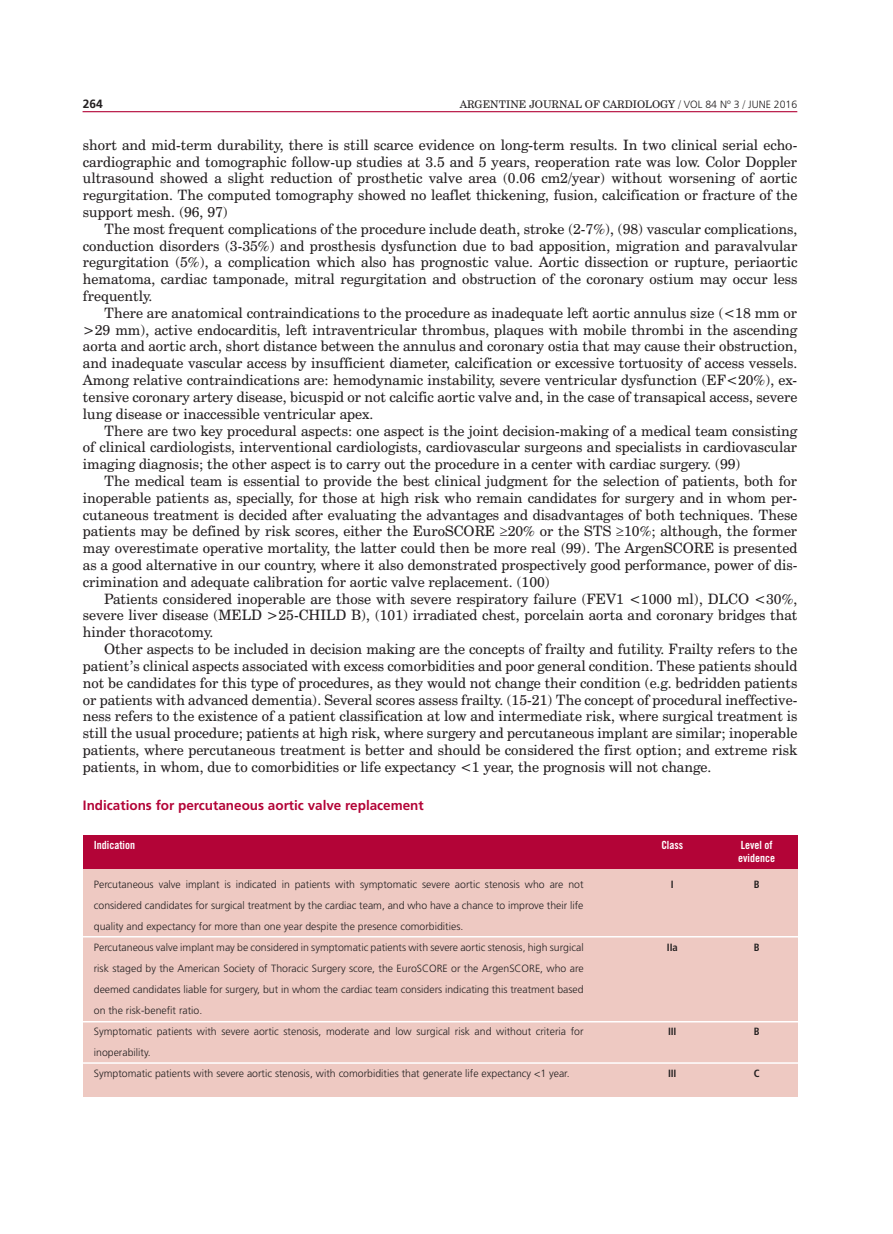
<style>
.page{position:relative;width:893px;height:1234px;background:#fff}
.page>*{position:absolute;margin:0;border:0;box-sizing:border-box;transform-origin:0 0}
.t1{font:14.25px/16.8px "Century Schoolbook BT";color:#231f20;text-align:justify}
.t2{font:700 13.5px "Frutiger LT Std";color:#b30437}
.t3{font:700 12px "Frutiger LT Std";color:#231f20}
.t4{font:11.25px/13.5px "Trade Gothic LT Std Bd Cn 20";color:#fff}
.t5{font:300 10.5px/21px "Frutiger LT Std";color:#231f20}
.t6{font:10.5px "Century Schoolbook BT";color:#231f20}
.t7{font:700 condensed 10.5px "Frutiger LT Std";letter-spacing:-.02em;color:#231f20}
.s1{font-family:"Frutiger LT Std";font-weight:300}
</style>
<div class="page">
<hr style="left:83px;top:111px;width:714px;height:1px;background:#b30437">
<div style="left:83px;top:868px;width:714px;height:228px;background:#eec9c2"></div>
<div style="left:83px;top:834px;width:714px;height:34px;background:#b30437"></div>
<hr style="left:77px;top:935px;width:733px;height:2px;background:#fff">
<hr style="left:77px;top:1020px;width:733px;height:2px;background:#fff">
<hr style="left:77px;top:1061px;width:733px;height:2px;background:#fff">
<p class="t3" style="left:83px;top:97px;width:22px">264</p>
<p class="t6" style="left:460px;top:98px;width:339px">ARGENTINE JOURNAL OF CARDIOLOGY / <span class="s1">VOL 84 Nº 3</span> / <span class="s1">JUNE 2016</span></p>
<p class="t1" style="left:83px;top:136px;width:716px">short and mid-term durability, there is still scarce evidence on long-term results. In two clinical serial echo&shy;cardiographic and tomographic follow-up studies at 3.5 and 5 years, reoperation rate was low. Color Doppler ultrasound showed a slight reduction of prosthetic valve area (0.06 cm2/year) without worsening of aortic regurgitation. The computed tomography showed no leaflet thickening, fusion, calcification or fracture of the support mesh. (96, 97)</p>
<p class="t1" style="left:83px;top:220px;width:716px;text-indent:21px">The most frequent complications of the procedure include death, stroke (2-7%), (98) vascular complications, conduction disorders (3-35%) and prosthesis dysfunction due to bad apposition, migration and paravalvular regurgitation (5%), a complication which also has prognostic value. Aortic dissection or rupture, periaortic hematoma, cardiac tamponade, mitral regurgitation and obstruction of the coronary ostium may occur less frequently.</p>
<p class="t1" style="left:83px;top:304px;width:716px;text-indent:21px">There are anatomical contraindications to the procedure as inadequate left aortic annulus size (&lt;18 mm or &gt;29 mm), active endocarditis, left intraventricular thrombus, plaques with mobile thrombi in the ascending aorta and aortic arch, short distance between the annulus and coronary ostia that may cause their obstruction, and inadequate vascular access by insufficient diameter, calcification or excessive tortuosity of access vessels.<br>Among relative contraindications are: hemodynamic instability, severe ventricular dysfunction (EF&lt;20%), ex&shy;tensive coronary artery disease, bicuspid or not calcific aortic valve and, in the case of transapical access, severe lung disease or inaccessible ventricular apex.</p>
<p class="t1" style="left:83px;top:422px;width:716px;text-indent:21px">There are two key procedural aspects: one aspect is the joint decision-making of a medical team consisting of clinical cardiologists, interventional cardiologists, cardiovascular surgeons and specialists in cardiovascular imaging diagnosis; the other aspect is to carry out the procedure in a center with cardiac surgery. (99)</p>
<p class="t1" style="left:83px;top:472px;width:716px;text-indent:21px">The medical team is essential to provide the best clinical judgment for the selection of patients, both for inoperable patients as, specially, for those at high risk who remain candidates for surgery and in whom per&shy;cutaneous treatment is decided after evaluating the advantages and disadvantages of both techniques. These patients may be defined by risk scores, either the EuroSCORE ≥20% or the STS ≥10%; although, the former may overestimate operative mortality, the latter could then be more real (99). The ArgenSCORE is presented as a good alternative in our country, where it also demonstrated prospectively good performance, power of dis&shy;crimination and adequate calibration for aortic valve replacement. (100)</p>
<p class="t1" style="left:83px;top:590px;width:716px;text-indent:21px">Patients considered inoperable are those with severe respiratory failure (FEV1 &lt;1000 ml), DLCO &lt;30%, severe liver disease (MELD &gt;25-CHILD B), (101) irradiated chest, porcelain aorta and coronary bridges that hinder thoracotomy.</p>
<p class="t1" style="left:83px;top:640px;width:716px;text-indent:21px">Other aspects to be included in decision making are the concepts of frailty and futility. Frailty refers to the patient’s clinical aspects associated with excess comorbidities and poor general condition. These patients should not be candidates for this type of procedures, as they would not change their condition (e.g. bedridden patients or patients with advanced dementia). Several scores assess frailty. (15-21) The concept of procedural ineffective&shy;ness refers to the existence of a patient classification at low and intermediate risk, where surgical treatment is still the usual procedure; patients at high risk, where surgery and percutaneous implant are similar; inoperable patients, where percutaneous treatment is better and should be considered the first option; and extreme risk patients, in whom, due to comorbidities or life expectancy &lt;1 year, the prognosis will not change.</p>
<p class="t2" style="left:83px;top:797px;width:342px">Indications for percutaneous aortic valve replacement</p>
<p class="t4" style="left:94px;top:837px;width:43px">Indication</p>
<p class="t4" style="left:661px;top:837px;width:23px">Class</p>
<p class="t7" style="left:671px;top:877px;width:4px">I</p>
<p class="t4" style="left:738px;top:837px;width:38px">Level of evidence</p>
<p class="t7" style="left:754px;top:877px;width:7px">B</p>
<p class="t5" style="left:94px;top:873px;width:491px">Percutaneous valve implant is indicated in patients with symptomatic severe aortic stenosis who are not considered candidates for surgical treatment by the cardiac team, and who have a chance to improve their life quality and expectancy for more than one year despite the presence comorbidities.<br>Percutaneous valve implant may be considered in symptomatic patients with severe aortic stenosis, high surgical risk staged by the American Society of Thoracic Surgery score, the EuroSCORE</p>
<p class="t7" style="left:667px;top:940px;width:12px">IIa</p>
<p class="t7" style="left:754px;top:940px;width:7px">B</p>
<p class="t5" style="left:94px;top:957px;width:491px;text-indent:357px">or the ArgenSCORE, who are deemed candidates liable for surgery, but in whom the cardiac team considers indicating this treatment based on the risk-benefit ratio.<br>Symptomatic patients with severe aortic stenosis, moderate and low surgical risk and without criteria for inoperability.<br>Symptomatic patients with severe aortic stenosis, with comorbidities that generate life expectancy &lt;1 year.</p>
<p class="t7" style="left:668px;top:1024px;width:10px">III</p>
<p class="t7" style="left:668px;top:1066px;width:10px">III</p>
<p class="t7" style="left:754px;top:1024px;width:7px">B</p>
<p class="t7" style="left:754px;top:1066px;width:7px">C</p>
</div>
